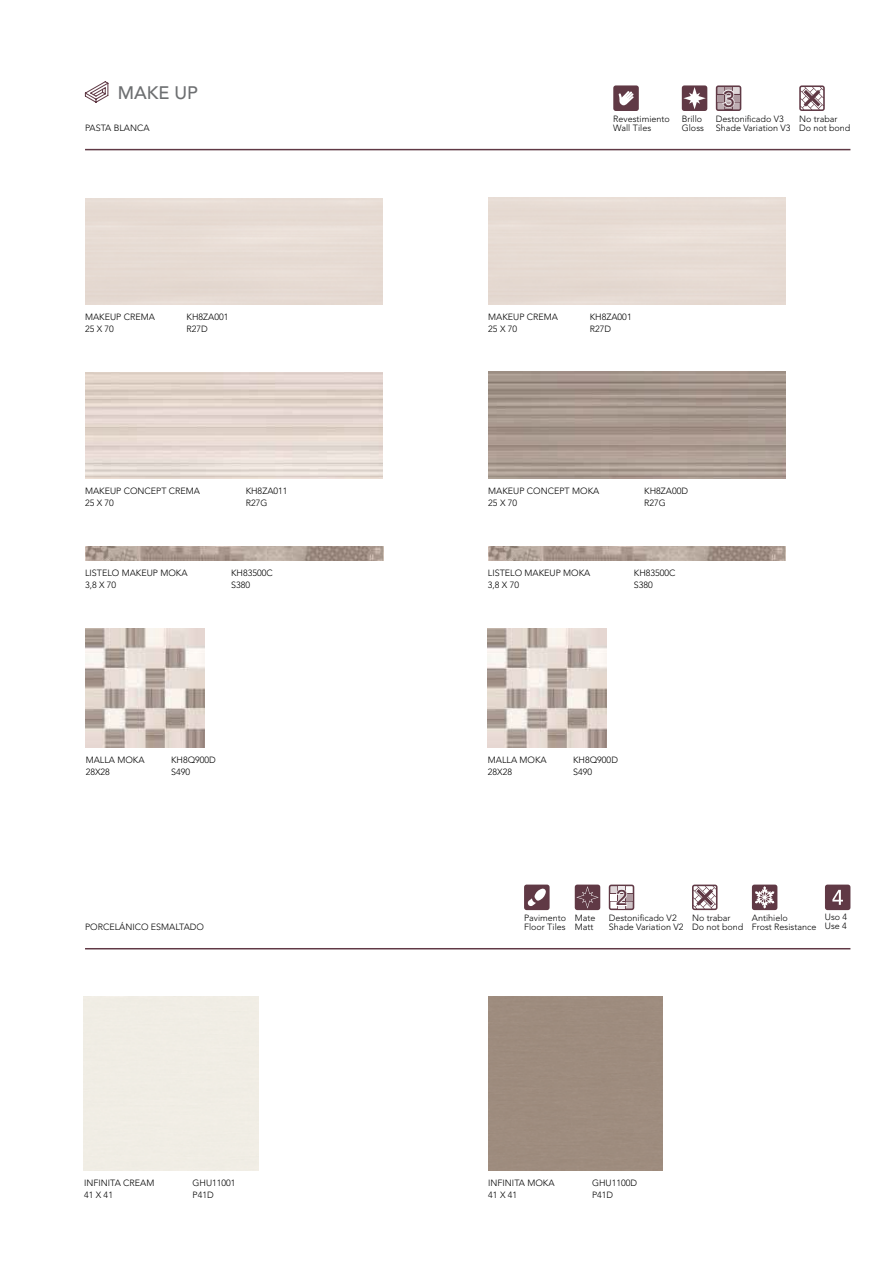
<style>
.page{position:relative;width:893px;height:1263px;background:#fff}
.page>*{position:absolute;margin:0;border:0;box-sizing:border-box;transform-origin:0 0}
.t1{font:500 22.5px "Avenir LT Std";color:#603945}
.t2{font:500 21px "Avenir LT Std";color:#603945}
.t3{font:500 18px "Avenir LT Std";color:#6d6f71}
.t4{font:300 9px/12px "Avenir LT Std";color:#000}
</style>
<div class="page">
<img style="left:85px;top:546px;width:298px;height:15px">
<img style="left:488px;top:546px;width:298px;height:15px">
<img style="left:488px;top:628px;width:119px;height:120px">
<img style="left:85px;top:628px;width:119px;height:120px">
<svg style="left:84px;top:81px;width:25px;height:22px"></svg>
<hr style="left:85px;top:149px;width:765px;height:1px;background:#603945">
<svg style="left:799px;top:85px;width:26px;height:26px"></svg>
<svg style="left:801px;top:87px;width:22px;height:22px"></svg>
<svg style="left:692px;top:884px;width:25px;height:26px"></svg>
<svg style="left:694px;top:886px;width:22px;height:22px"></svg>
<svg style="left:752px;top:884px;width:25px;height:26px"></svg>
<svg style="left:609px;top:884px;width:25px;height:26px"></svg>
<hr style="left:85px;top:948px;width:765px;height:1px;background:#603945">
<div style="left:524px;top:884px;width:26px;height:26px;background:#603945;border-radius:3px"></div>
<svg style="left:528px;top:888px;width:18px;height:18px"></svg>
<div style="left:575px;top:884px;width:25px;height:26px;background:#603945;border-radius:3px"></div>
<svg style="left:576px;top:886px;width:23px;height:22px"></svg>
<div style="left:613px;top:85px;width:26px;height:26px;background:#603945;border-radius:3px"></div>
<svg style="left:619px;top:91px;width:15px;height:15px"></svg>
<svg style="left:682px;top:85px;width:25px;height:26px"></svg>
<svg style="left:716px;top:85px;width:25px;height:26px"></svg>
<div style="left:825px;top:884px;width:25px;height:26px;background:#603945;border-radius:3px"></div>
<svg style="left:832px;top:890px;width:11px;height:15px"></svg>
<h3 class="t3" style="left:118px;top:82px;width:81px">MAKE UP</h3>
<p class="t4" style="left:85px;top:122px;width:66px">PASTA BLANCA</p>
<p class="t4" style="left:613px;top:115px;width:58px;line-height:9px">Revestimiento<br>Wall Tiles</p>
<h1 class="t1" style="left:722px;top:86px;width:14px">3</h1>
<p class="t4" style="left:682px;top:115px;width:24px;line-height:9px">Brillo<br>Gloss</p>
<p class="t4" style="left:716px;top:115px;width:76px;line-height:9px">Destonificado V3<br>Shade Variation V3</p>
<p class="t4" style="left:799px;top:115px;width:53px;line-height:9px">No trabar<br>Do not bond</p>
<p class="t4" style="left:85px;top:311px;width:71px">MAKEUP CREMA<br>25 X 70</p>
<p class="t4" style="left:187px;top:311px;width:43px">KH8ZA001<br>R27D</p>
<p class="t4" style="left:488px;top:310px;width:71px">MAKEUP CREMA<br>25 X 70</p>
<p class="t4" style="left:590px;top:310px;width:43px">KH8ZA001<br>R27D</p>
<p class="t4" style="left:85px;top:485px;width:117px">MAKEUP CONCEPT CREMA<br>25 X 70</p>
<p class="t4" style="left:246px;top:485px;width:43px">KH8ZA011<br>R27G</p>
<p class="t4" style="left:488px;top:485px;width:113px">MAKEUP CONCEPT MOKA<br>25 X 70</p>
<p class="t4" style="left:644px;top:485px;width:45px">KH8ZA00D<br>R27G</p>
<p class="t4" style="left:85px;top:567px;width:104px">LISTELO MAKEUP MOKA<br>3,8 X 70</p>
<p class="t4" style="left:231px;top:567px;width:43px">KH83500C<br>S380</p>
<p class="t4" style="left:488px;top:567px;width:104px">LISTELO MAKEUP MOKA<br>3,8 X 70</p>
<p class="t4" style="left:634px;top:567px;width:43px">KH83500C<br>S380</p>
<p class="t4" style="left:86px;top:754px;width:60px">MALLA MOKA<br>28X28</p>
<p class="t4" style="left:171px;top:754px;width:46px">KH8Q900D<br>S490</p>
<p class="t4" style="left:488px;top:754px;width:60px">MALLA MOKA<br>28X28</p>
<p class="t4" style="left:573px;top:754px;width:46px">KH8Q900D<br>S490</p>
<p class="t4" style="left:85px;top:921px;width:120px">PORCELÁNICO ESMALTADO</p>
<h2 class="t2" style="left:616px;top:886px;width:13px">2</h2>
<p class="t4" style="left:524px;top:913px;width:44px;line-height:9px">Pavimento<br>Floor Tiles</p>
<p class="t4" style="left:752px;top:913px;width:66px;line-height:9px">Antihielo<br>Frost Resistance</p>
<p class="t4" style="left:825px;top:913px;width:24px;line-height:9px">Uso 4<br>Use 4</p>
<p class="t4" style="left:609px;top:913px;width:76px;line-height:9px">Destonificado V2<br>Shade Variation V2</p>
<p class="t4" style="left:575px;top:913px;width:22px;line-height:9px">Mate<br>Matt</p>
<p class="t4" style="left:692px;top:913px;width:53px;line-height:9px">No trabar<br>Do not bond</p>
<p class="t4" style="left:84px;top:1177px;width:72px">INFINITA CREAM<br>41 X 41</p>
<p class="t4" style="left:192px;top:1177px;width:45px">GHU11001<br>P41D</p>
<p class="t4" style="left:488px;top:1177px;width:68px">INFINITA MOKA<br>41 X 41</p>
<p class="t4" style="left:592px;top:1177px;width:47px">GHU1100D<br>P41D</p>
</div>
